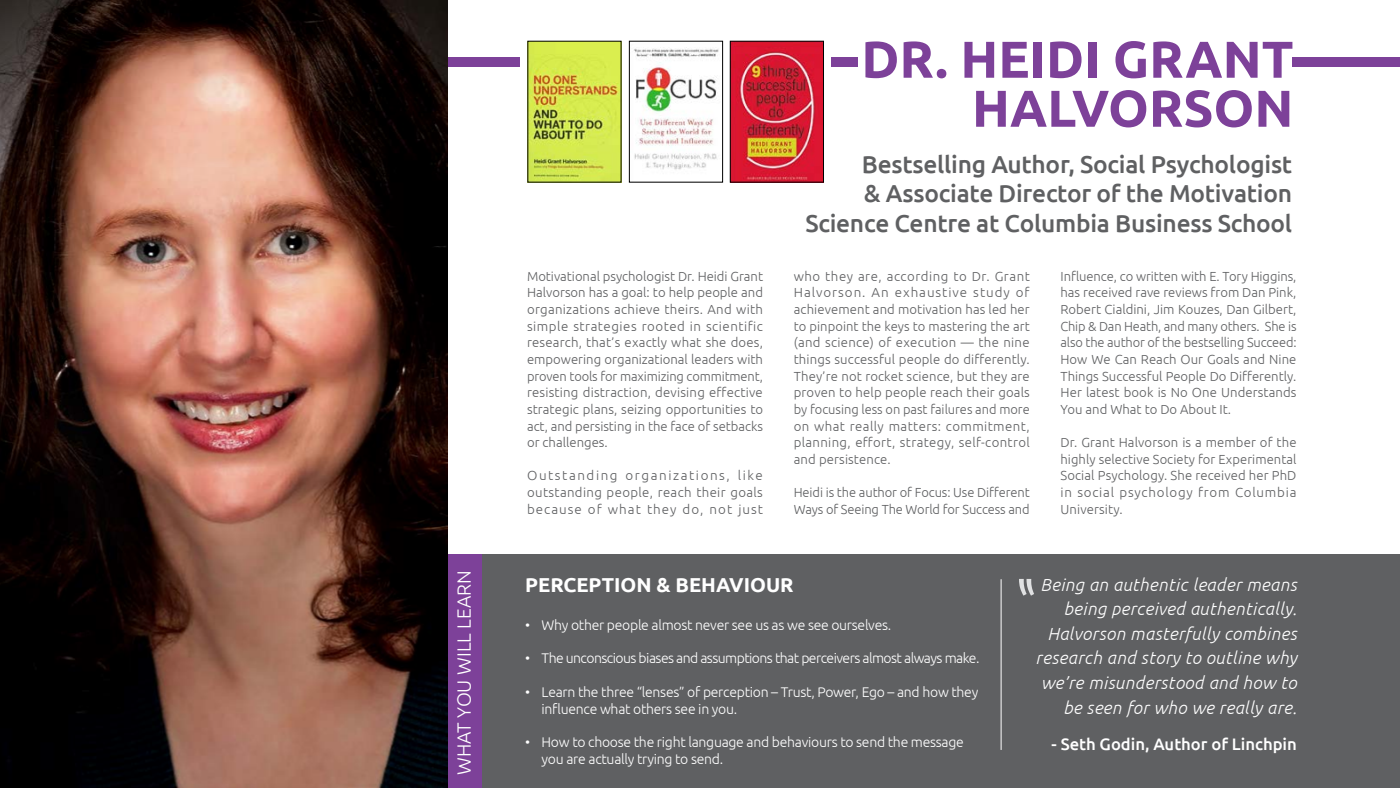
<style>
.page{position:relative;width:1400px;height:788px;background:#fff}
.page>*{position:absolute;margin:0;border:0;box-sizing:border-box;transform-origin:0 0}
.t1{font:700 51.71px/49px "Ubuntu";color:#7d4199;text-align:right}
.t2{font:500 24.5px/29.4px "Ubuntu";letter-spacing:-.01em;color:#5f6062;text-align:right}
.t3{font:700 20.12px "Ubuntu";color:#fff}
.t4{font:300 19.25px "Ubuntu";color:#fff}
.t5{font:italic 300 17.5px/24.5px "Ubuntu";letter-spacing:.025em;color:#fff;text-align:right}
.t6{font:500 16.62px "Ubuntu";color:#fff}
.t7{font:300 14px/16.8px "Ubuntu";letter-spacing:-.02em;color:#fff}
.t8{font:300 14px "Ubuntu";letter-spacing:-.04em;color:#fff}
.t9{font:300 13.12px/16.6px "Ubuntu";letter-spacing:.01em;color:#5f6062;text-align:justify}
.t10{font:300 13.12px/16.6px "Ubuntu";letter-spacing:-.01em;color:#5f6062}
</style>
<div class="page">
<div style="left:447px;top:554px;width:953px;height:234px;background:#5f6062"></div>
<hr style="left:1001px;top:579px;width:1px;height:170px;background:#fff">
<div style="left:447px;top:554px;width:35px;height:234px;background:#7d4199"></div>
<svg style="left:1019px;top:579px;width:15px;height:16px"></svg>
<div style="left:831px;top:57px;width:27px;height:10px;background:#7d4199"></div>
<div style="left:430px;top:57px;width:90px;height:10px;background:#7d4199"></div>
<div style="left:1292px;top:57px;width:108px;height:10px;background:#7d4199"></div>
<img style="left:732px;top:43px;width:90px;height:137px">
<div style="left:730px;top:41px;width:94px;height:141px;border:1px solid #000"></div>
<img style="left:0;top:0;width:447px;height:788px">
<img style="left:634px;top:47px;width:85px;height:123px">
<div style="left:629px;top:41px;width:94px;height:141px;border:1px solid #000"></div>
<img style="left:530px;top:43px;width:89px;height:137px">
<h3 class="t4" style="left:452px;top:775px;width:206px;rotate:-90deg">WHAT YOU WILL LEARN</h3>
<h1 class="t1" style="left:861px;top:34px;width:434px">DR. HEIDI GRANT<br>HALVORSON</h1>
<p class="t9" style="left:527px;top:267px;width:238px">Motivational psychologist Dr. Heidi Grant Halvorson has a goal: to help people and organizations achieve theirs. And with simple strategies rooted in scientific research, that’s exactly what she does, empowering organizational leaders with proven tools for maximizing commitment, resisting distraction, devising effective strategic plans, seizing opportunities to act, and persisting in the face of setbacks or challenges.</p>
<p class="t9" style="left:527px;top:467px;width:237px">Outstanding organizations, like outstanding people, reach their goals because of what they do, not just</p>
<h2 class="t2" style="left:805px;top:148px;width:488px">Bestselling Author, Social Psychologist<br>&amp; Associate Director of the Motivation<br>Science Centre at Columbia Business School</h2>
<p class="t9" style="left:794px;top:267px;width:238px">who they are, according to Dr. Grant Halvorson. An exhaustive study of achievement and motivation has led her to pinpoint the keys to mastering the art (and science) of execution — the nine things successful people do differently.<br>They’re not rocket science, but they are proven to help people reach their goals by focusing less on past failures and more on what really matters: commitment, planning, effort, strategy, self-control and persistence.</p>
<p class="t10" style="left:794px;top:483px;width:237px">Heidi is the author of Focus: Use Different<br>Ways of Seeing The World for Success and</p>
<p class="t9" style="left:1061px;top:267px;width:238px">Influence, co written with E. Tory Higgins, has received rave reviews from Dan Pink, Robert Cialdini, Jim Kouzes, Dan Gilbert, Chip &amp; Dan Heath, and many others. She is also the author of the bestselling Succeed:<br>How We Can Reach Our Goals and Nine Things Successful People Do Differently.<br>Her latest book is No One Understands You and What to Do About It.</p>
<p class="t9" style="left:1061px;top:434px;width:238px">Dr. Grant Halvorson is a member of the highly selective Society for Experimental Social Psychology. She received her PhD in social psychology from Columbia University.</p>
<h3 class="t3" style="left:525px;top:572px;width:270px">PERCEPTION &amp; BEHAVIOUR</h3>
<p class="t7" style="left:525px;top:616px;width:7px">•</p>
<p class="t7" style="left:525px;top:649px;width:7px">•</p>
<p class="t7" style="left:525px;top:683px;width:7px">•</p>
<p class="t7" style="left:525px;top:733px;width:7px">•</p>
<p class="t7" style="left:542px;top:616px;width:351px">Why other people almost never see us as we see ourselves.</p>
<p class="t8" style="left:542px;top:650px;width:439px">The unconscious biases and assumptions that perceivers almost always make.</p>
<p class="t7" style="left:542px;top:683px;width:438px">Learn the three “lenses” of perception – Trust, Power, Ego – and how they influence what others see in you.</p>
<p class="t7" style="left:542px;top:733px;width:424px">How to choose the right language and behaviours to send the message you are actually trying to send.</p>
<h3 class="t5" style="left:1036px;top:572px;width:263px">Being an authentic leader means being perceived authentically.<br>Halvorson masterfully combines research and story to outline why we’re misunderstood and how to be seen for who we really are.</h3>
<p class="t6" style="left:1052px;top:733px;width:247px">- Seth Godin, Author of Linchpin</p>
</div>
